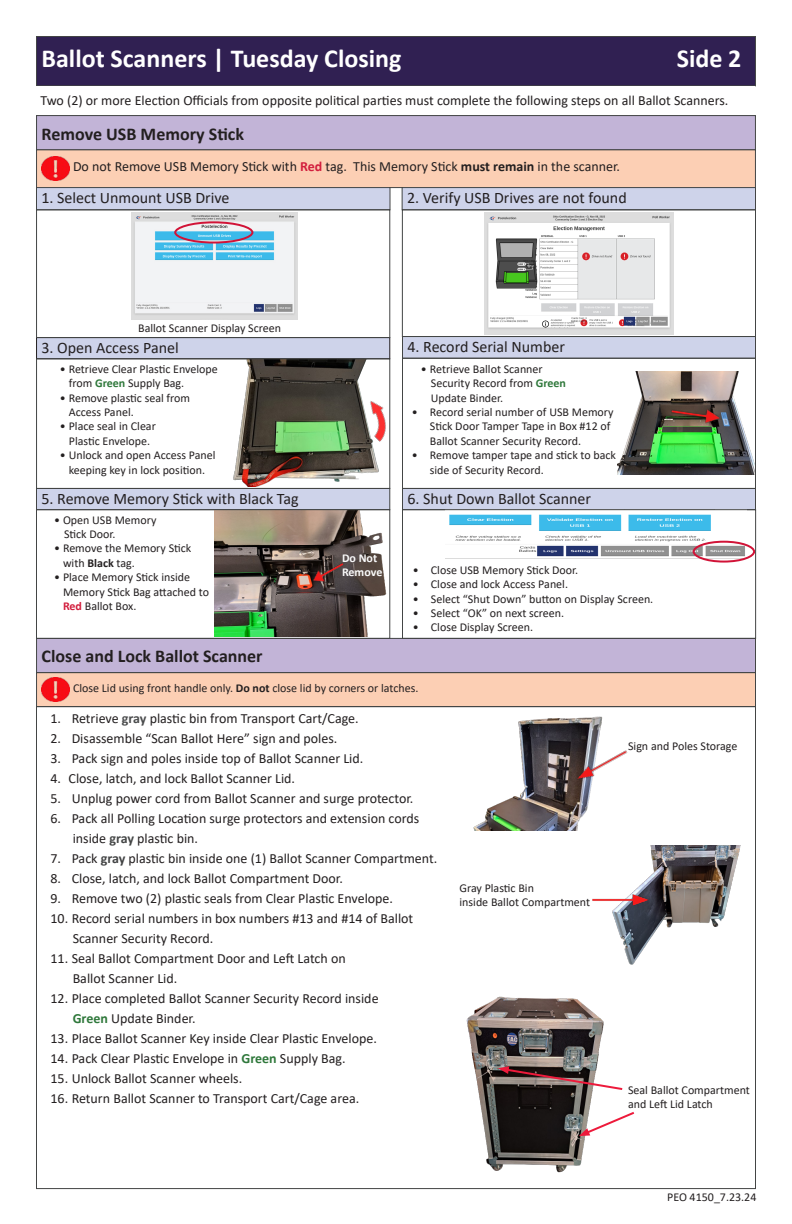
<style>
.page{position:relative;width:792px;height:1224px;background:#fff}
.page>*{position:absolute;margin:0;border:0;box-sizing:border-box;transform-origin:0 0}
.t1{font:700 26px "Calibri";color:#fff}
.t2{font:700 18px "Calibri";color:#231f20}
.t3{font:16px "Calibri";color:#231f20}
.t4{font:14px "Calibri";color:#231f20}
.t5{font:12px/14.4px "Calibri";color:#231f20}
.t6{font:700 12px "Calibri";color:#fafafa}
.s1{font-weight:700;color:#d21e3d}
.s2{font-weight:700}
.s3{font-weight:700;color:#2f783b}
.s4{font-weight:700;color:#4a4b4c}
.s5{font-weight:700;color:#434545}
.s6{font-weight:700;color:#414243}
</style>
<div class="page">
<div style="left:37px;top:36px;width:718px;height:50px;background:#302052"></div>
<div style="left:36px;top:36px;width:720px;height:50px;border:1px solid #434545"></div>
<div style="left:37px;top:116px;width:718px;height:34px;background:#c2b4d7"></div>
<div style="left:36px;top:115px;width:720px;height:35px;border:1px solid #434545"></div>
<div style="left:37px;top:150px;width:718px;height:38px;background:#fccfb4"></div>
<div style="left:36px;top:149px;width:720px;height:39px;border:1px solid #434545"></div>
<img style="left:42px;top:157px;width:28px;height:24px">
<div style="left:36px;top:188px;width:354px;height:22px;background:#ced3ea"></div>
<div style="left:36px;top:187px;width:354px;height:23px;border:1px solid #434545"></div>
<div style="left:402px;top:188px;width:354px;height:22px;background:#ced3ea"></div>
<div style="left:402px;top:187px;width:354px;height:23px;border:1px solid #434545"></div>
<div style="left:37px;top:338px;width:353px;height:21px;background:#ced3ea"></div>
<div style="left:402px;top:337px;width:354px;height:21px;background:#ced3ea"></div>
<div style="left:36px;top:488px;width:354px;height:22px;background:#ced3ea"></div>
<div style="left:402px;top:488px;width:354px;height:22px;background:#ced3ea"></div>
<div style="left:37px;top:638px;width:719px;height:35px;background:#c2b4d7"></div>
<div style="left:37px;top:673px;width:719px;height:34px;background:#fccfb4"></div>
<div style="left:36px;top:672px;width:720px;height:35px;border:1px solid #434545"></div>
<img style="left:42px;top:677px;width:28px;height:24px">
<img style="left:131px;top:212px;width:166px;height:108px">
<div style="left:174px;top:221px;width:79px;height:23px;border:2px solid #d11337;border-radius:50%"></div>
<img style="left:485px;top:212px;width:188px;height:122px">
<img style="left:233px;top:360px;width:146px;height:127px">
<img style="left:346px;top:392px;width:45px;height:56px">
<div style="left:402px;top:209px;width:354px;height:128px;border:1px solid #434545"></div>
<img style="left:618px;top:372px;width:136px;height:103px">
<img style="left:662px;top:395px;width:65px;height:48px">
<img style="left:215px;top:511px;width:172px;height:126px">
<img style="left:298px;top:541px;width:55px;height:54px">
<div style="left:36px;top:209px;width:354px;height:129px;border:1px solid #434545"></div>
<div style="left:36px;top:358px;width:354px;height:131px;border:1px solid #434545"></div>
<img style="left:446px;top:514px;width:301px;height:45px">
<div style="left:693px;top:541px;width:62px;height:22px;border:2px solid #d11337;border-radius:50%"></div>
<div style="left:402px;top:358px;width:354px;height:131px;border:1px solid #434545"></div>
<div style="left:402px;top:509px;width:354px;height:130px;border:1px solid #434545"></div>
<div style="left:36px;top:509px;width:354px;height:130px;border:1px solid #434545"></div>
<img style="left:473px;top:716px;width:130px;height:115px">
<img style="left:466px;top:996px;width:138px;height:177px">
<img style="left:612px;top:845px;width:129px;height:120px">
<img style="left:557px;top:735px;width:71px;height:65px">
<img style="left:592px;top:883px;width:70px;height:30px">
<svg style="left:498px;top:1066px;width:125px;height:25px"></svg>
<svg style="left:579px;top:1110px;width:56px;height:26px"></svg>
<p class="t1" style="left:42px;top:39px;width:361px">Ballot Scanners | Tuesday Closing</p>
<p class="t1" style="left:677px;top:39px;width:66px">Side 2</p>
<p class="t4" style="left:41px;top:90px;width:689px">Two (2) or more Election Officials from opposite political parties must complete the following steps on all Ballot Scanners.</p>
<p class="t2" style="left:42px;top:121px;width:204px">Remove USB Memory Stick</p>
<p class="t4" style="left:73px;top:156px;width:549px">Do not Remove USB Memory Stick with <span class="s1">Red</span> tag. This Memory Stick <span class="s2">must remain</span> in the scanner.</p>
<p class="t3" style="left:42px;top:187px;width:190px">1. Select Unmount USB Drive</p>
<p class="t3" style="left:407px;top:187px;width:221px">2. Verify USB Drives are not found</p>
<p class="t5" style="left:138px;top:321px;width:144px">Ballot Scanner Display Screen</p>
<p class="t5" style="left:69px;top:361px;width:151px;text-indent:-9px">• Retrieve Clear Plastic Envelope from <span class="s3">Green</span> Supply Bag.</p>
<p class="t5" style="left:60px;top:390px;width:132px">• Remove plastic seal from</p>
<p class="t5" style="left:69px;top:404px;width:66px">Access Panel.</p>
<p class="t5" style="left:60px;top:419px;width:98px">• Place seal in Clear</p>
<p class="t5" style="left:69px;top:433px;width:83px">Plastic Envelope.</p>
<p class="t5" style="left:60px;top:448px;width:157px;text-align:center">• Unlock and open Access Panel keeping key in lock position.</p>
<p class="t3" style="left:42px;top:337px;width:139px">3. Open Access Panel</p>
<p class="t3" style="left:408px;top:336px;width:159px">4. Record Serial Number</p>
<p class="t5" style="left:421px;top:361px;width:123px">• Retrieve Ballot Scanner</p>
<p class="t5" style="left:431px;top:376px;width:137px">Security Record from <span class="s3">Green</span></p>
<p class="t5" style="left:431px;top:390px;width:74px">Update Binder.</p>
<p class="t5" style="left:430px;top:404px;width:185px;text-indent:-18px">• Record serial number of USB Memory<br>Stick Door Tamper Tape in Box #12 of<br>Ballot Scanner Security Record.</p>
<p class="t5" style="left:430px;top:448px;width:188px;text-indent:-18px">• Remove tamper tape and stick to back side of Security Record.</p>
<p class="t3" style="left:42px;top:488px;width:259px">5. Remove Memory Stick with Black Tag</p>
<p class="t3" style="left:408px;top:488px;width:185px">6. Shut Down Ballot Scanner</p>
<p class="t5" style="left:54px;top:512px;width:104px">• Open USB Memory</p>
<p class="t5" style="left:64px;top:527px;width:53px">Stick Door.</p>
<p class="t5" style="left:63px;top:541px;width:130px;text-indent:-9px">• Remove the Memory Stick with <span class="s2">Black</span> tag.</p>
<p class="t5" style="left:63px;top:570px;width:148px;text-indent:-9px">• Place Memory Stick inside<br>Memory Stick Bag attached to<br><span class="s1">Red</span> Ballot Box.</p>
<p class="t6" style="left:342px;top:549px;width:37px">Do Not</p>
<p class="t6" style="left:342px;top:564px;width:42px">Remove</p>
<p class="t5" style="left:413px;top:562px;width:167px">• Close USB Memory Stick Door.</p>
<p class="t5" style="left:413px;top:577px;width:157px">• Close and lock Access Panel.</p>
<p class="t5" style="left:413px;top:591px;width:242px">• Select “Shut Down” button on Display Screen.</p>
<p class="t5" style="left:413px;top:605px;width:153px">• Select “OK” on next screen.</p>
<p class="t5" style="left:413px;top:620px;width:122px">• Close Display Screen.</p>
<p class="t2" style="left:42px;top:644px;width:223px">Close and Lock Ballot Scanner</p>
<p class="t5" style="left:73px;top:680px;width:347px">Close Lid using front handle only. <span class="s2">Do not</span> close lid by corners or latches.</p>
<p class="t4" style="left:51px;top:708px;width:310px">1. Retrieve <span class="s4">gray</span> plastic bin from Transport Cart/Cage.</p>
<p class="t4" style="left:51px;top:728px;width:288px">2. Disassemble “Scan Ballot Here” sign and poles.</p>
<p class="t4" style="left:51px;top:748px;width:314px">3. Pack sign and poles inside top of Ballot Scanner Lid.</p>
<p class="t4" style="left:51px;top:768px;width:246px">4. Close, latch, and lock Ballot Scanner Lid.</p>
<p class="t4" style="left:51px;top:788px;width:364px">5. Unplug power cord from Ballot Scanner and surge protector.</p>
<p class="t4" style="left:51px;top:808px;width:370px">6. Pack all Polling Location surge protectors and extension cords</p>
<p class="t4" style="left:73px;top:828px;width:127px">inside <span class="s5">gray</span> plastic bin.</p>
<p class="t4" style="left:51px;top:848px;width:388px">7. Pack <span class="s6">gray</span> plastic bin inside one (1) Ballot Scanner Compartment.</p>
<p class="t4" style="left:51px;top:868px;width:294px">8. Close, latch, and lock Ballot Compartment Door.</p>
<p class="t4" style="left:51px;top:888px;width:344px">9. Remove two (2) plastic seals from Clear Plastic Envelope.</p>
<p class="t4" style="left:51px;top:908px;width:364px">10. Record serial numbers in box numbers #13 and #14 of Ballot</p>
<p class="t4" style="left:73px;top:928px;width:142px">Scanner Security Record.</p>
<p class="t4" style="left:51px;top:948px;width:297px">11. Seal Ballot Compartment Door and Left Latch on</p>
<p class="t4" style="left:73px;top:968px;width:106px">Ballot Scanner Lid.</p>
<p class="t4" style="left:51px;top:988px;width:330px">12. Place completed Ballot Scanner Security Record inside</p>
<p class="t4" style="left:73px;top:1008px;width:124px"><span class="s3">Green</span> Update Binder.</p>
<p class="t4" style="left:51px;top:1028px;width:328px">13. Place Ballot Scanner Key inside Clear Plastic Envelope.</p>
<p class="t4" style="left:51px;top:1048px;width:297px">14. Pack Clear Plastic Envelope in <span class="s3">Green</span> Supply Bag.</p>
<p class="t4" style="left:51px;top:1068px;width:193px">15. Unlock Ballot Scanner wheels.</p>
<p class="t4" style="left:51px;top:1088px;width:310px">16. Return Ballot Scanner to Transport Cart/Cage area.</p>
<p class="t5" style="left:460px;top:880px;width:76px">Gray Plastic Bin</p>
<p class="t5" style="left:460px;top:895px;width:132px">inside Ballot Compartment</p>
<p class="t5" style="left:628px;top:739px;width:111px">Sign and Poles Storage</p>
<p class="t5" style="left:628px;top:1082px;width:123px">Seal Ballot Compartment and Left Lid Latch</p>
<p class="t5" style="left:667px;top:1189px;width:91px">PEO 4150_7.23.24</p>
</div>
